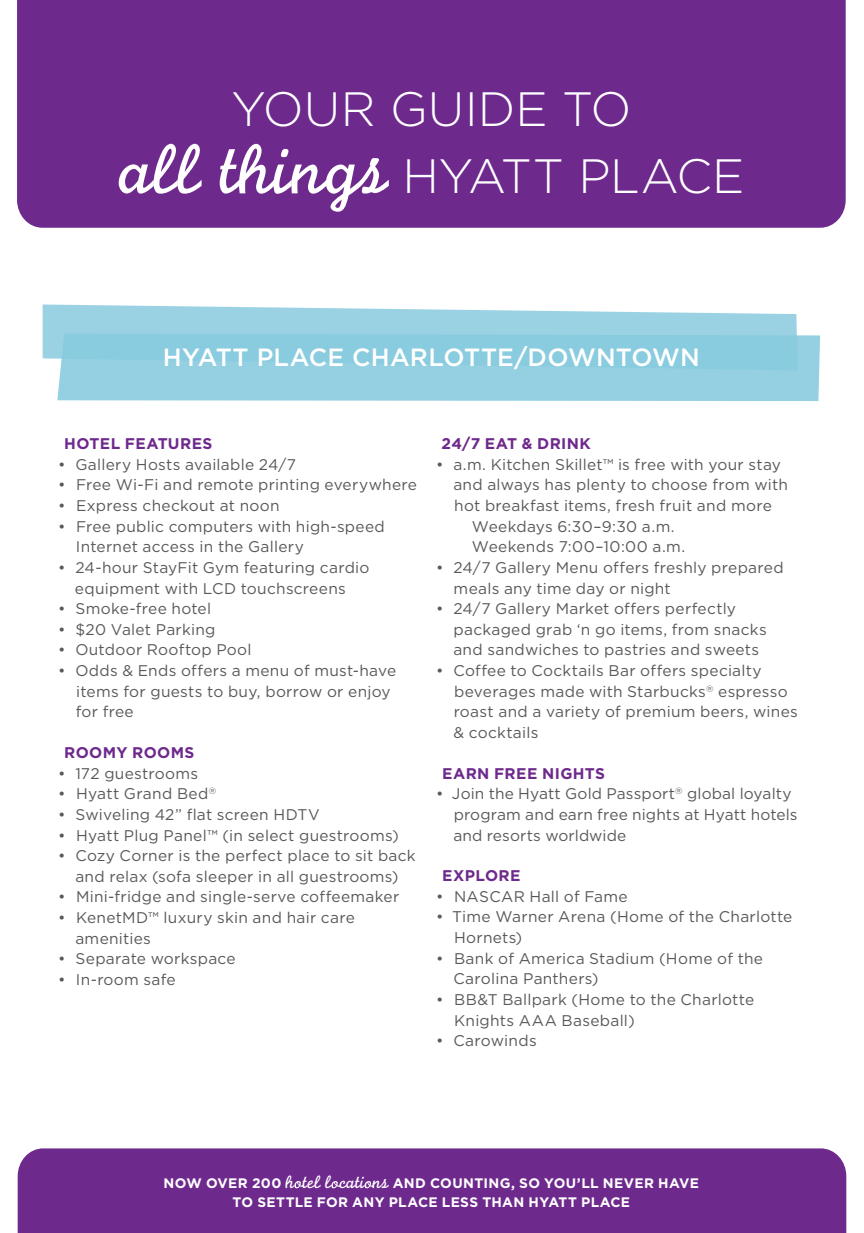
<style>
.page{position:relative;width:864px;height:1233px;background:#fff}
.page>*{position:absolute;margin:0;border:0;box-sizing:border-box;transform-origin:0 0}
.t1{font:300 48.2px/67px "Gotham";color:#fff;text-align:center}
.t2{font:500 25px "Gotham";letter-spacing:.005em;color:#fff}
.t3{font:15.4px/20.6px "Gotham";letter-spacing:.015em;color:#58595b}
.t4{font:700 15.4px "Gotham";letter-spacing:.025em;color:#6e298d}
.t5{font:700 13.8px/19px "Gotham";letter-spacing:.025em;color:#fff;text-align:center}
.s1{font-family:"Monoline Script";font-weight:400;font-size:74px}
.s2{font-family:"Monoline Script";font-weight:400;font-size:19px}
</style>
<div class="page">
<div style="left:18px;top:1148px;width:828px;height:85px;background:#6e298d"></div>
<div style="left:17px;top:0;width:829px;height:228px;background:#6e298d"></div>
<div style="left:57px;top:335px;width:763px;height:66px;background:#94d0e2"></div>
<svg style="left:43px;top:305px;width:755px;height:65px;background:#99d1e3"></svg>
<svg style="left:294px;top:1181px;width:9px;height:8px"></svg>
<svg style="left:331px;top:1181px;width:9px;height:8px"></svg>
<svg style="left:364px;top:1181px;width:9px;height:8px"></svg>
<h1 class="t1" style="left:118px;top:75px;width:628px">YOUR GUIDE TO<br><span class="s1">all things</span> HYATT PLACE</h1>
<h2 class="t2" style="left:163px;top:343px;width:539px">HYATT PLACE CHARLOTTE/DOWNTOWN</h2>
<p class="t4" style="left:64px;top:435px;width:150px">HOTEL FEATURES</p>
<p class="t3" style="left:58px;top:454px;width:239px">• Gallery Hosts available 24/7</p>
<p class="t3" style="left:58px;top:474px;width:360px">• Free Wi-Fi and remote printing everywhere</p>
<p class="t3" style="left:58px;top:495px;width:223px">• Express checkout at noon</p>
<p class="t3" style="left:76px;top:516px;width:310px;text-indent:-18px">• Free public computers with high-speed<br>Internet access in the Gallery</p>
<p class="t3" style="left:58px;top:557px;width:313px;text-align:center">• 24-hour StayFit Gym featuring cardio equipment with LCD touchscreens</p>
<p class="t3" style="left:58px;top:598px;width:154px">• Smoke-free hotel</p>
<p class="t3" style="left:58px;top:619px;width:159px">• $20 Valet Parking</p>
<p class="t3" style="left:58px;top:639px;width:195px">• Outdoor Rooftop Pool</p>
<p class="t3" style="left:76px;top:660px;width:322px;text-indent:-17px">• Odds &amp; Ends offers a menu of must-have items for guests to buy, borrow or enjoy for free</p>
<p class="t4" style="left:64px;top:744px;width:132px">ROOMY ROOMS</p>
<p class="t3" style="left:58px;top:763px;width:141px">• 172 guestrooms</p>
<p class="t3" style="left:58px;top:783px;width:160px">• Hyatt Grand Bed<sup>®</sup></p>
<p class="t3" style="left:58px;top:804px;width:263px">• Swiveling 42” flat screen HDTV</p>
<p class="t3" style="left:58px;top:825px;width:342px">• Hyatt Plug Panel™ (in select guestrooms)</p>
<p class="t3" style="left:58px;top:845px;width:359px;text-align:center">• Cozy Corner is the perfect place to sit back and relax (sofa sleeper in all guestrooms)</p>
<p class="t3" style="left:58px;top:886px;width:343px">• Mini-fridge and single-serve coffeemaker</p>
<p class="t3" style="left:75px;top:907px;width:281px;text-indent:-17px">• KenetMD™ luxury skin and hair care amenities</p>
<p class="t3" style="left:58px;top:948px;width:179px">• Separate workspace</p>
<p class="t3" style="left:58px;top:969px;width:119px">• In-room safe</p>
<p class="t4" style="left:442px;top:435px;width:151px">24/7 EAT &amp; DRINK</p>
<p class="t3" style="left:436px;top:454px;width:346px">• a.m. Kitchen Skillet™ is free with your stay</p>
<p class="t3" style="left:453px;top:474px;width:336px">and always has plenty to choose from with</p>
<p class="t3" style="left:454px;top:495px;width:319px">hot breakfast items, fresh fruit and more</p>
<p class="t3" style="left:472px;top:516px;width:204px">Weekdays 6:30–9:30 a.m.</p>
<p class="t3" style="left:472px;top:536px;width:215px">Weekends 7:00–10:00 a.m.</p>
<p class="t3" style="left:454px;top:557px;width:332px;text-indent:-17px">• 24/7 Gallery Menu offers freshly prepared meals any time day or night</p>
<p class="t3" style="left:453px;top:598px;width:315px;text-indent:-17px">• 24/7 Gallery Market offers perfectly packaged grab ‘n go items, from snacks and sandwiches to pastries and sweets</p>
<p class="t3" style="left:453px;top:660px;width:346px;text-indent:-17px">• Coffee to Cocktails Bar offers specialty beverages made with Starbucks<sup>®</sup> espresso roast and a variety of premium beers, wines &amp; cocktails</p>
<p class="t4" style="left:442px;top:764px;width:164px">EARN FREE NIGHTS</p>
<p class="t3" style="left:453px;top:783px;width:346px;text-indent:-17px">• Join the Hyatt Gold Passport<sup>®</sup> global loyalty program and earn free nights at Hyatt hotels and resorts worldwide</p>
<p class="t4" style="left:442px;top:867px;width:80px">EXPLORE</p>
<p class="t3" style="left:436px;top:886px;width:193px">• NASCAR Hall of Fame</p>
<p class="t3" style="left:454px;top:906px;width:340px;text-indent:-18px">• Time Warner Arena (Home of the Charlotte<br>Hornets)</p>
<p class="t3" style="left:453px;top:948px;width:311px;text-indent:-17px">• Bank of America Stadium (Home of the<br>Carolina Panthers)</p>
<p class="t3" style="left:454px;top:989px;width:302px;text-indent:-18px">• BB&amp;T Ballpark (Home to the Charlotte<br>Knights AAA Baseball)</p>
<p class="t3" style="left:436px;top:1030px;width:102px">• Carowinds</p>
<p class="t5" style="left:164px;top:1174px;width:537px">NOW OVER 200 <span class="s2">h tel l cati ns</span> AND COUNTING, SO YOU’LL NEVER HAVE<br>TO SETTLE FOR ANY PLACE LESS THAN HYATT PLACE</p>
</div>
